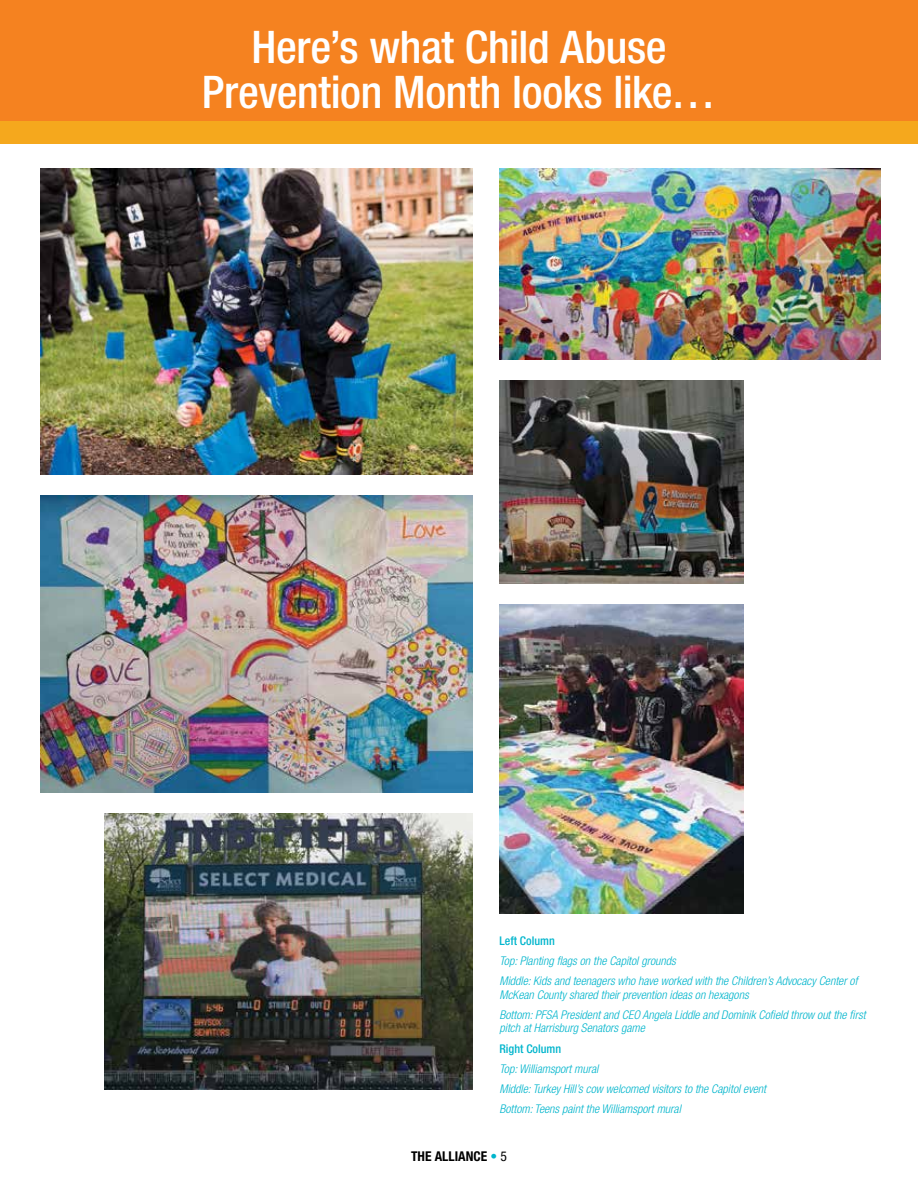
<style>
.page{position:relative;width:918px;height:1188px;background:#fff}
.page>*{position:absolute;margin:0;border:0;box-sizing:border-box;transform-origin:0 0}
.t1{font:500 condensed 45px/45px "Helvetica Neue LT Std";letter-spacing:-.01em;color:#fff;text-align:center}
.t2{font:700 condensed 13.5px "Helvetica Neue LT Std";color:#000}
.t3{font:italic 300 condensed 12px/20.2px "Helvetica Neue LT Std";color:#00b5cc}
.t4{font:500 condensed 12px "Helvetica Neue LT Std";color:#00b5cc}
.s1{font-weight:300;color:#00b5cc}
.s2{font-weight:400}
</style>
<div class="page">
<div style="left:0;top:0;width:918px;height:122px;background:#f58220"></div>
<div style="left:0;top:122px;width:918px;height:22px;background:#f5a81d"></div>
<img style="left:500px;top:380px;width:243px;height:203px">
<img style="left:105px;top:813px;width:367px;height:276px">
<img style="left:40px;top:495px;width:432px;height:298px">
<img style="left:500px;top:605px;width:243px;height:309px">
<img style="left:40px;top:168px;width:432px;height:306px">
<img style="left:500px;top:168px;width:381px;height:191px">
<h1 class="t1" style="left:202px;top:24px;width:516px">Here’s what Child Abuse<br>Prevention Month looks like…</h1>
<p class="t4" style="left:500px;top:933px;width:57px">Left Column</p>
<p class="t3" style="left:500px;top:951px;width:360px">Top: Planting flags on the Capitol grounds<br>Middle: Kids and teenagers who have worked with the Children’s Advocacy Center of</p>
<p class="t3" style="left:500px;top:985px;width:368px">McKean County shared their prevention ideas on hexagons<br>Bottom: PFSA President and CEO Angela Liddle and Dominik Cofield throw out the first</p>
<p class="t3" style="left:500px;top:1018px;width:147px">pitch at Harrisburg Senators game</p>
<p class="t4" style="left:500px;top:1041px;width:63px">Right Column</p>
<p class="t3" style="left:500px;top:1059px;width:268px">Top: Williamsport mural<br>Middle: Turkey Hill’s cow welcomed visitors to the Capitol event<br>Bottom: Teens paint the Williamsport mural</p>
<p class="t2" style="left:411px;top:1148px;width:97px">THE ALLIANCE <span class="s1">•</span> <span class="s2">5</span></p>
</div>
